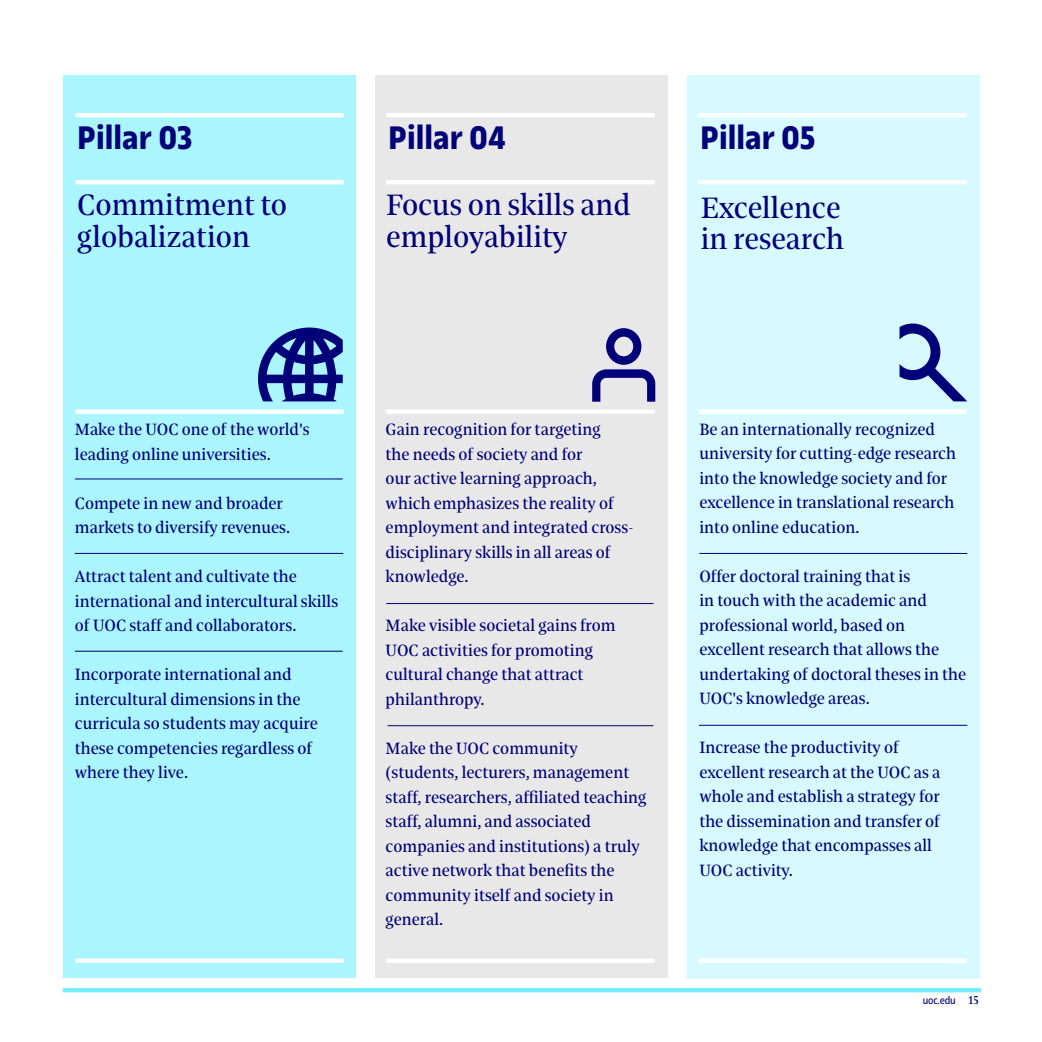
<style>
.page{position:relative;width:1042px;height:1042px;background:#fff}
.page>*{position:absolute;margin:0;border:0;box-sizing:border-box;transform-origin:0 0}
.t1{font:700 35px "UOC Sans";color:#000078}
.t2{font:31.5px/31.5px "UOC Serif";color:#000078}
.t3{font:17.5px/24.5px "UOC Serif";color:#000078}
.t4{font:11.38px "UOC Sans";letter-spacing:-.02em;color:#000078}
.s1{font-family:"UOC Serif";font-size:12.25px}
</style>
<div class="page">
<hr style="left:63px;top:988px;width:918px;height:4px;background:#73edff">
<div style="left:63px;top:75px;width:292px;height:903px;background:#abf5ff"></div>
<div style="left:375px;top:75px;width:292px;height:903px;background:#e8e8e8"></div>
<div style="left:687px;top:75px;width:292px;height:904px;background:#d6faff"></div>
<svg style="left:258px;top:327px;width:85px;height:74px"></svg>
<hr style="left:75px;top:479px;width:268px;height:1px;background:#000078">
<hr style="left:75px;top:553px;width:268px;height:1px;background:#000078">
<hr style="left:75px;top:651px;width:268px;height:1px;background:#000078">
<svg style="left:592px;top:328px;width:63px;height:74px"></svg>
<hr style="left:386px;top:603px;width:267px;height:1px;background:#000078">
<hr style="left:387px;top:725px;width:266px;height:1px;background:#000078">
<hr style="left:699px;top:553px;width:268px;height:1px;background:#000078">
<hr style="left:699px;top:725px;width:268px;height:1px;background:#000078">
<svg style="left:899px;top:323px;width:68px;height:78px"></svg>
<hr style="left:75px;top:113px;width:269px;height:4px;background:#fff">
<hr style="left:386px;top:113px;width:269px;height:4px;background:#fff">
<hr style="left:698px;top:113px;width:269px;height:4px;background:#fff">
<hr style="left:75px;top:180px;width:269px;height:4px;background:#fff">
<hr style="left:386px;top:180px;width:269px;height:4px;background:#fff">
<hr style="left:698px;top:180px;width:269px;height:4px;background:#fff">
<div style="left:75px;top:409px;width:269px;height:5px;background:#fff"></div>
<div style="left:386px;top:409px;width:269px;height:5px;background:#fff"></div>
<div style="left:698px;top:409px;width:269px;height:5px;background:#fff"></div>
<div style="left:75px;top:958px;width:269px;height:5px;background:#fff"></div>
<div style="left:386px;top:958px;width:269px;height:5px;background:#fff"></div>
<div style="left:698px;top:958px;width:269px;height:5px;background:#fff"></div>
<h1 class="t1" style="left:77px;top:118px;width:117px">Pillar 03</h1>
<h1 class="t1" style="left:388px;top:118px;width:119px">Pillar 04</h1>
<h1 class="t1" style="left:700px;top:118px;width:117px">Pillar 05</h1>
<h2 class="t2" style="left:77px;top:189px;width:211px">Commitment to globalization</h2>
<h2 class="t2" style="left:386px;top:189px;width:246px">Focus on skills and employability</h2>
<h2 class="t2" style="left:701px;top:192px;width:145px">Excellence in research</h2>
<p class="t3" style="left:75px;top:417px;width:236px">Make the UOC one of the world's leading online universities.</p>
<p class="t3" style="left:75px;top:491px;width:217px">Compete in new and broader markets to diversify revenues.</p>
<p class="t3" style="left:75px;top:564px;width:265px">Attract talent and cultivate the international and intercultural skills of UOC staff and collaborators.</p>
<p class="t3" style="left:75px;top:662px;width:244px">Incorporate international and intercultural dimensions in the curricula so students may acquire these competencies regardless of where they live.</p>
<p class="t3" style="left:386px;top:417px;width:249px">Gain recognition for targeting<br>the needs of society and for<br>our active learning approach, which emphasizes the reality of employment and integrated cross&shy;disciplinary skills in all areas of knowledge.</p>
<p class="t3" style="left:386px;top:613px;width:231px">Make visible societal gains from<br>UOC activities for promoting cultural change that attract philanthropy.</p>
<p class="t3" style="left:386px;top:736px;width:262px">Make the UOC community (students, lecturers, management staff, researchers, affiliated teaching staff, alumni, and associated companies and institutions) a truly active network that benefits the community itself and society in general.</p>
<p class="t3" style="left:699px;top:417px;width:258px">Be an internationally recognized university for cutting-edge research into the knowledge society and for excellence in translational research into online education.</p>
<p class="t3" style="left:699px;top:564px;width:268px">Offer doctoral training that is<br>in touch with the academic and professional world, based on excellent research that allows the undertaking of doctoral theses in the<br>UOC's knowledge areas.</p>
<p class="t3" style="left:699px;top:735px;width:242px">Increase the productivity of excellent research at the UOC as a whole and establish a strategy for the dissemination and transfer of knowledge that encompasses all<br>UOC activity.</p>
<p class="t4" style="left:923px;top:994px;width:58px">uoc.edu <span class="s1">15</span></p>
</div>
